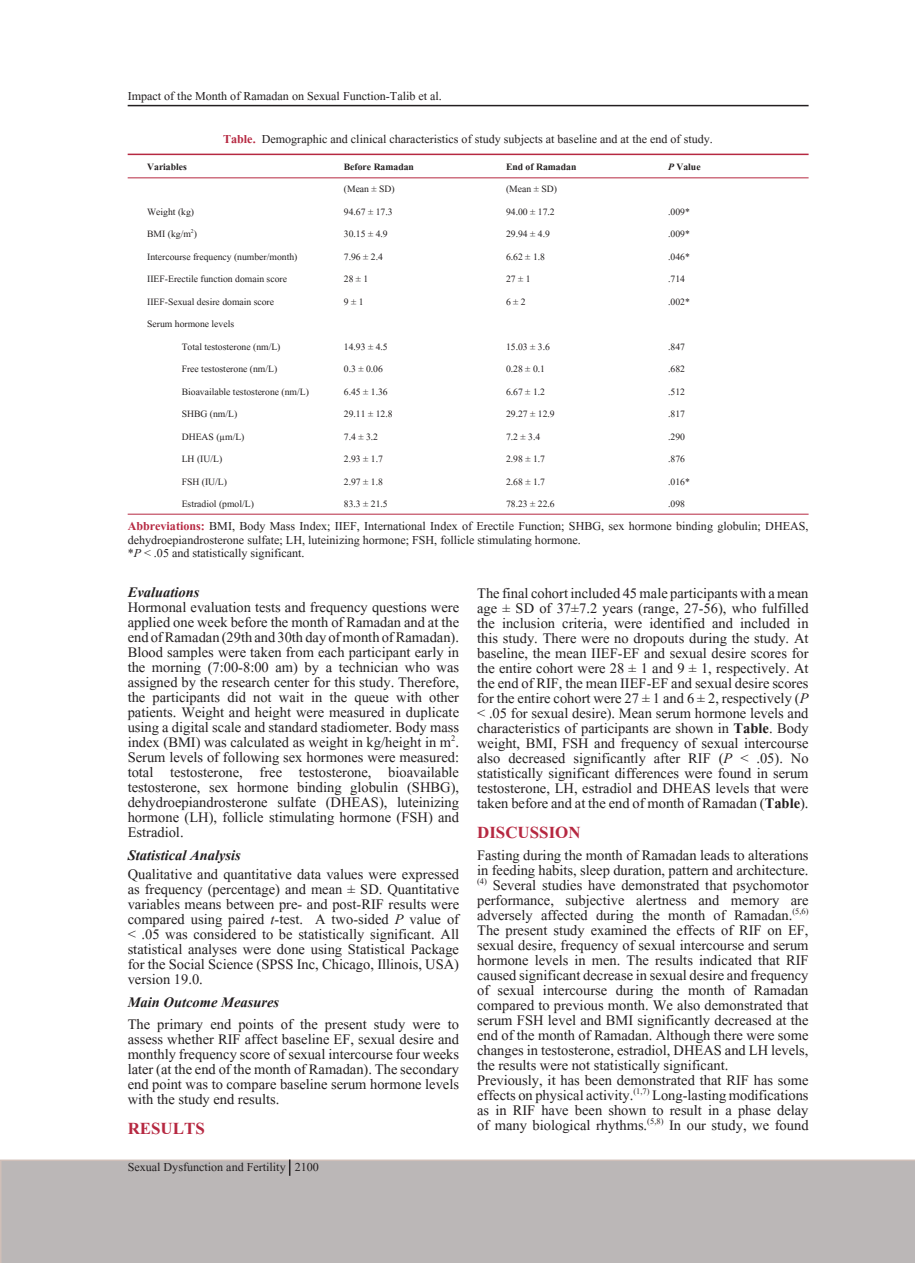
<style>
.page{position:relative;width:915px;height:1263px;background:#fff}
.page>*{position:absolute;margin:0;border:0;box-sizing:border-box;transform-origin:0 0}
.t1{font:700 21px "Aparajita";color:#b62841}
.t2{font:18px/15px "Aparajita";color:#231f20;text-align:justify}
.t3{font:italic 700 18px "Aparajita";color:#231f20}
.t4{font:15px/13.5px "Aparajita";color:#231f20}
.t5{font:12px "Aparajita";color:#231f20}
.t6{font:700 12px "Aparajita";color:#231f20}
.s1{font-weight:700;color:#b62841}
.s2{font-style:italic}
.s3{font-weight:700}
</style>
<div class="page">
<hr style="left:128px;top:105px;width:680px;height:1px;background:#231f20">
<hr style="left:128px;top:154px;width:680px;height:1px;background:#b62841">
<hr style="left:128px;top:177px;width:680px;height:1px;background:#b62841">
<hr style="left:128px;top:514px;width:680px;height:1px;background:#b62841">
<div style="left:0;top:1159px;width:914px;height:104px;background:#bbb7b7"></div>
<svg style="left:289px;top:1159px;width:1px;height:17px"></svg>
<p class="t4" style="left:128px;top:91px;width:316px">Impact of the Month of Ramadan on Sexual Function-Talib et al.</p>
<p class="t4" style="left:223px;top:134px;width:491px"><span class="s1">Table.</span> Demographic and clinical characteristics of study subjects at baseline and at the end of study.</p>
<p class="t6" style="left:147px;top:161px;width:41px">Variables</p>
<p class="t6" style="left:344px;top:161px;width:72px">Before Ramadan</p>
<p class="t6" style="left:506px;top:161px;width:72px">End of Ramadan</p>
<p class="t6" style="left:668px;top:161px;width:34px"><span class="s2">P</span> Value</p>
<p class="t5" style="left:344px;top:183px;width:52px">(Mean ± SD)</p>
<p class="t5" style="left:506px;top:183px;width:52px">(Mean ± SD)</p>
<p class="t5" style="left:147px;top:206px;width:48px">Weight (kg)</p>
<p class="t5" style="left:344px;top:206px;width:50px">94.67 ± 17.3</p>
<p class="t5" style="left:506px;top:206px;width:50px">94.00 ± 17.2</p>
<p class="t5" style="left:668px;top:206px;width:23px">.009*</p>
<p class="t5" style="left:147px;top:228px;width:51px">BMI (kg/m<sup>2</sup>)</p>
<p class="t5" style="left:344px;top:228px;width:45px">30.15 ± 4.9</p>
<p class="t5" style="left:506px;top:228px;width:45px">29.94 ± 4.9</p>
<p class="t5" style="left:668px;top:228px;width:23px">.009*</p>
<p class="t5" style="left:147px;top:251px;width:152px">Intercourse frequency (number/month)</p>
<p class="t5" style="left:344px;top:251px;width:41px">7.96 ± 2.4</p>
<p class="t5" style="left:506px;top:251px;width:41px">6.62 ± 1.8</p>
<p class="t5" style="left:668px;top:251px;width:23px">.046*</p>
<p class="t5" style="left:147px;top:273px;width:141px">IIEF-Erectile function domain score</p>
<p class="t5" style="left:344px;top:273px;width:26px">28 ± 1</p>
<p class="t5" style="left:506px;top:273px;width:26px">27 ± 1</p>
<p class="t5" style="left:668px;top:273px;width:18px">.714</p>
<p class="t5" style="left:147px;top:296px;width:128px">IIEF-Sexual desire domain score</p>
<p class="t5" style="left:344px;top:296px;width:21px">9 ± 1</p>
<p class="t5" style="left:506px;top:296px;width:21px">6 ± 2</p>
<p class="t5" style="left:668px;top:296px;width:23px">.002*</p>
<p class="t5" style="left:147px;top:318px;width:88px">Serum hormone levels</p>
<p class="t5" style="left:182px;top:341px;width:100px">Total testosterone (nm/L)</p>
<p class="t5" style="left:344px;top:341px;width:45px">14.93 ± 4.5</p>
<p class="t5" style="left:506px;top:341px;width:45px">15.03 ± 3.6</p>
<p class="t5" style="left:668px;top:341px;width:18px">.847</p>
<p class="t5" style="left:182px;top:363px;width:97px">Free testosterone (nm/L)</p>
<p class="t5" style="left:344px;top:363px;width:41px">0.3 ± 0.06</p>
<p class="t5" style="left:506px;top:363px;width:41px">0.28 ± 0.1</p>
<p class="t5" style="left:668px;top:363px;width:18px">.682</p>
<p class="t5" style="left:182px;top:386px;width:129px">Bioavailable testosterone (nm/L)</p>
<p class="t5" style="left:344px;top:386px;width:45px">6.45 ± 1.36</p>
<p class="t5" style="left:506px;top:386px;width:41px">6.67 ± 1.2</p>
<p class="t5" style="left:668px;top:386px;width:18px">.512</p>
<p class="t5" style="left:182px;top:408px;width:57px">SHBG (nm/L)</p>
<p class="t5" style="left:344px;top:408px;width:50px">29.11 ± 12.8</p>
<p class="t5" style="left:506px;top:408px;width:50px">29.27 ± 12.9</p>
<p class="t5" style="left:668px;top:408px;width:18px">.817</p>
<p class="t5" style="left:182px;top:431px;width:64px">DHEAS (µm/L)</p>
<p class="t5" style="left:344px;top:431px;width:36px">7.4 ± 3.2</p>
<p class="t5" style="left:506px;top:431px;width:36px">7.2 ± 3.4</p>
<p class="t5" style="left:668px;top:431px;width:18px">.290</p>
<p class="t5" style="left:182px;top:453px;width:42px">LH (IU/L)</p>
<p class="t5" style="left:344px;top:453px;width:41px">2.93 ± 1.7</p>
<p class="t5" style="left:506px;top:453px;width:41px">2.98 ± 1.7</p>
<p class="t5" style="left:668px;top:453px;width:18px">.876</p>
<p class="t5" style="left:182px;top:476px;width:47px">FSH (IU/L)</p>
<p class="t5" style="left:344px;top:476px;width:41px">2.97 ± 1.8</p>
<p class="t5" style="left:506px;top:476px;width:41px">2.68 ± 1.7</p>
<p class="t5" style="left:668px;top:476px;width:23px">.016*</p>
<p class="t5" style="left:182px;top:498px;width:74px">Estradiol (pmol/L)</p>
<p class="t5" style="left:344px;top:498px;width:45px">83.3 ± 21.5</p>
<p class="t5" style="left:506px;top:498px;width:50px">78.23 ± 22.6</p>
<p class="t5" style="left:668px;top:498px;width:18px">.098</p>
<p class="t4" style="left:128px;top:521px;width:682px"><span class="s1">Abbreviations:</span> BMI, Body Mass Index; IIEF, International Index of Erectile Function; SHBG, sex hormone binding globulin; DHEAS, dehydroepiandrosterone sulfate; LH, luteinizing hormone; FSH, follicle stimulating hormone.</p>
<p class="t4" style="left:128px;top:548px;width:178px">*<span class="s2">P</span> &lt; .05 and statistically significant.</p>
<p class="t3" style="left:128px;top:584px;width:73px">Evaluations</p>
<p class="t2" style="left:128px;top:601px;width:333px">Hormonal evaluation tests and frequency questions were applied one week before the month of Ramadan and at the end of Ramadan (29th and 30th day of month of Ramadan).<br>Blood samples were taken from each participant early in the morning (7:00-8:00 am) by a technician who was assigned by the research center for this study. Therefore, the participants did not wait in the queue with other patients. Weight and height were measured in duplicate using a digital scale and standard stadiometer. Body mass index (BMI) was calculated as weight in kg/height in m<sup>2</sup>.<br>Serum levels of following sex hormones were measured: total testosterone, free testosterone, bioavailable testosterone, sex hormone binding globulin (SHBG), dehydroepiandrosterone sulfate (DHEAS), luteinizing hormone (LH), follicle stimulating hormone (FSH) and Estradiol.</p>
<p class="t3" style="left:128px;top:846px;width:115px">Statistical Analysis</p>
<p class="t2" style="left:128px;top:868px;width:333px">Qualitative and quantitative data values were expressed as frequency (percentage) and mean ± SD. Quantitative variables means between pre- and post-RIF results were compared using paired <span class="s2">t</span>-test. A two-sided <span class="s2">P</span> value of &lt; .05 was considered to be statistically significant. All statistical analyses were done using Statistical Package for the Social Science (SPSS Inc, Chicago, Illinois, USA) version 19.0.</p>
<p class="t3" style="left:128px;top:993px;width:153px">Main Outcome Measures</p>
<p class="t2" style="left:128px;top:1018px;width:333px">The primary end points of the present study were to assess whether RIF affect baseline EF, sexual desire and monthly frequency score of sexual intercourse four weeks later (at the end of the month of Ramadan). The secondary end point was to compare baseline serum hormone levels with the study end results.</p>
<p class="t1" style="left:128px;top:1119px;width:79px">RESULTS</p>
<p class="t4" style="left:128px;top:1161px;width:193px">Sexual Dysfunction and Fertility 2100</p>
<p class="t2" style="left:477px;top:587px;width:333px">The final cohort included 45 male participants with a mean age ± SD of 37±7.2 years (range, 27-56), who fulfilled the inclusion criteria, were identified and included in this study. There were no dropouts during the study. At baseline, the mean IIEF-EF and sexual desire scores for the entire cohort were 28 ± 1 and 9 ± 1, respectively. At the end of RIF, the mean IIEF-EF and sexual desire scores for the entire cohort were 27 ± 1 and 6 ± 2, respectively (<span class="s2">P </span>&lt; .05 for sexual desire). Mean serum hormone levels and characteristics of participants are shown in <span class="s3">Table</span>. Body weight, BMI, FSH and frequency of sexual intercourse also decreased significantly after RIF (<span class="s2">P</span> &lt; .05). No statistically significant differences were found in serum testosterone, LH, estradiol and DHEAS levels that were taken before and at the end of month of Ramadan (<span class="s3">Table</span>).</p>
<p class="t1" style="left:477px;top:822px;width:105px">DISCUSSION</p>
<p class="t2" style="left:477px;top:850px;width:333px">Fasting during the month of Ramadan leads to alterations in feeding habits, sleep duration, pattern and architecture. <sup>(4)</sup> Several studies have demonstrated that psychomotor performance, subjective alertness and memory are adversely affected during the month of Ramadan.<sup>(5,6)<br></sup>The present study examined the effects of RIF on EF, sexual desire, frequency of sexual intercourse and serum hormone levels in men. The results indicated that RIF caused significant decrease in sexual desire and frequency of sexual intercourse during the month of Ramadan compared to previous month. We also demonstrated that serum FSH level and BMI significantly decreased at the end of the month of Ramadan. Although there were some changes in testosterone, estradiol, DHEAS and LH levels, the results were not statistically significant.</p>
<p class="t2" style="left:477px;top:1075px;width:333px">Previously, it has been demonstrated that RIF has some effects on physical activity.<sup>(1,7)</sup> Long-lasting modifications as in RIF have been shown to result in a phase delay of many biological rhythms.<sup>(5,8)</sup> In our study, we found</p>
</div>
